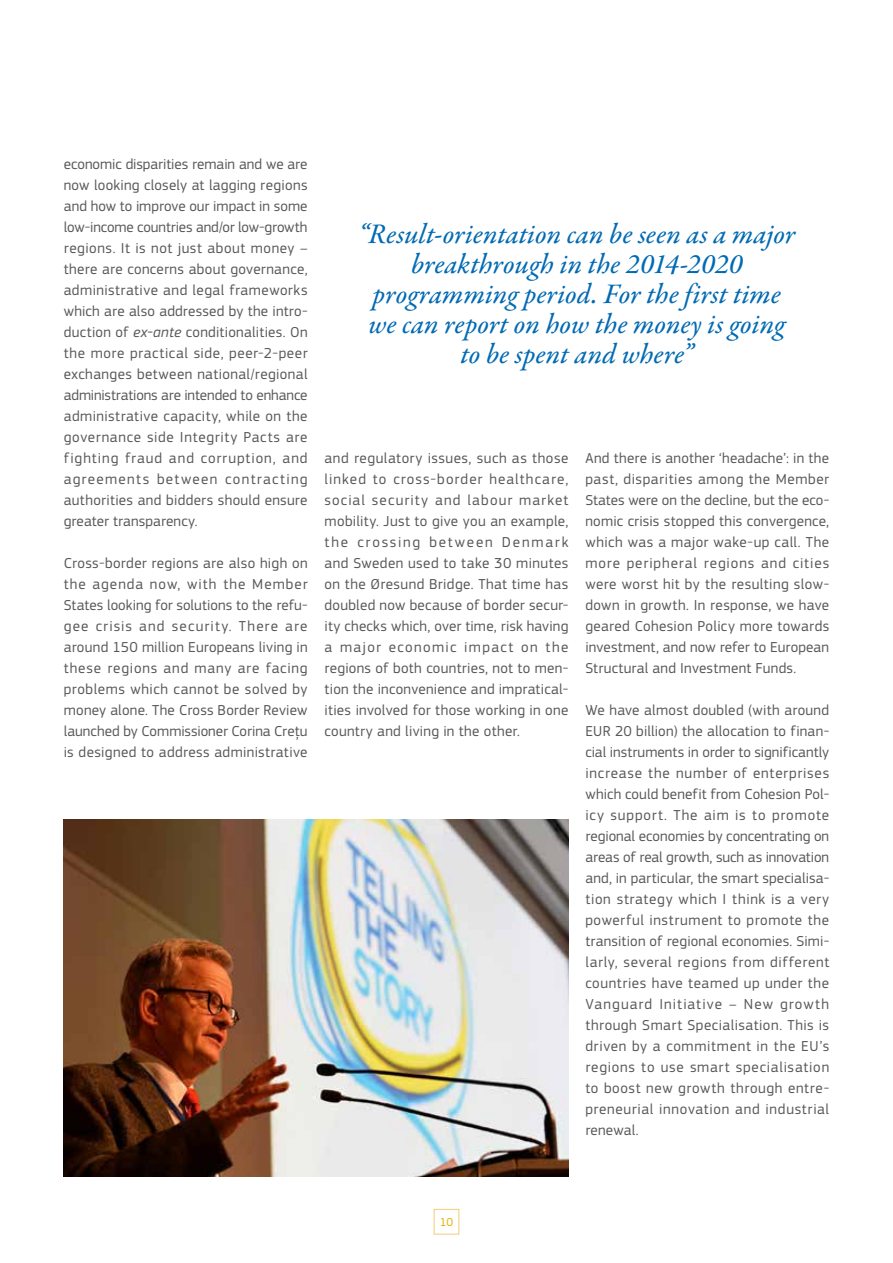
<style>
.page{position:relative;width:893px;height:1263px;background:#fff}
.page>*{position:absolute;margin:0;border:0;box-sizing:border-box;transform-origin:0 0}
.t1{font:28.5px/30px "Garamond Premr Pro Med It";color:#006ab3;text-align:center}
.t2{font:15px/21px "EC Square Sans Pro";letter-spacing:.02em;color:#58585a;text-align:justify}
.t3{font:12px "EC Square Sans Pro";color:#e8ad00}
.s1{font-style:italic}
</style>
<div class="page">
<img style="left:64px;top:820px;width:504px;height:357px">
<div style="left:434px;top:1209px;width:25px;height:25px;border:1px solid #f3cc75"></div>
<p class="t2" style="left:64px;top:153px;width:245px">economic disparities remain and we are now looking closely at lagging regions and how to improve our impact in some low-income countries and/or low-growth regions. It is not just about money – there are concerns about governance, administrative and legal frameworks which are also addressed by the intro&shy;duction of <span class="s1">ex-ante</span> conditionalities. On the more practical side, peer-2-peer exchanges between national/regional administrations are intended to enhance administrative capacity, while on the governance side Integrity Pacts are fighting fraud and corruption, and agreements between contracting authorities and bidders should ensure greater transparency.</p>
<p class="t2" style="left:64px;top:552px;width:245px">Cross-border regions are also high on the agenda now, with the Member States looking for solutions to the refu&shy;gee crisis and security. There are around 150 million Europeans living in these regions and many are facing problems which cannot be solved by money alone. The Cross Border Review launched by Commissioner Corina Crețu is designed to address administrative</p>
<h1 class="t1" style="left:358px;top:220px;width:439px">“Result-orientation can be seen as a major breakthrough in the 2014-2020 programming period. For the first time we can report on how the money is going to be spent and where”</h1>
<p class="t2" style="left:325px;top:447px;width:245px">and regulatory issues, such as those linked to cross-border healthcare, social security and labour market mobility. Just to give you an example, the crossing between Denmark and Sweden used to take 30 minutes on the Øresund Bridge. That time has doubled now because of border secur&shy;ity checks which, over time, risk having a major economic impact on the regions of both countries, not to men&shy;tion the inconvenience and impratical&shy;ities involved for those working in one country and living in the other.</p>
<p class="t2" style="left:585px;top:447px;width:245px">And there is another ‘headache’: in the past, disparities among the Member States were on the decline, but the eco&shy;nomic crisis stopped this convergence, which was a major wake-up call. The more peripheral regions and cities were worst hit by the resulting slow&shy;down in growth. In response, we have geared Cohesion Policy more towards investment, and now refer to European Structural and Investment Funds.</p>
<p class="t2" style="left:585px;top:699px;width:245px">We have almost doubled (with around EUR 20 billion) the allocation to finan&shy;cial instruments in order to significantly increase the number of enterprises which could benefit from Cohesion Pol&shy;icy support. The aim is to promote regional economies by concentrating on areas of real growth, such as innovation and, in particular, the smart specialisa&shy;tion strategy which I think is a very powerful instrument to promote the transition of regional economies. Simi&shy;larly, several regions from different countries have teamed up under the Vanguard Initiative – New growth through Smart Specialisation. This is driven by a commitment in the EU’s regions to use smart specialisation to boost new growth through entre&shy;preneurial innovation and industrial renewal.</p>
<p class="t3" style="left:440px;top:1215px;width:15px">10</p>
</div>
